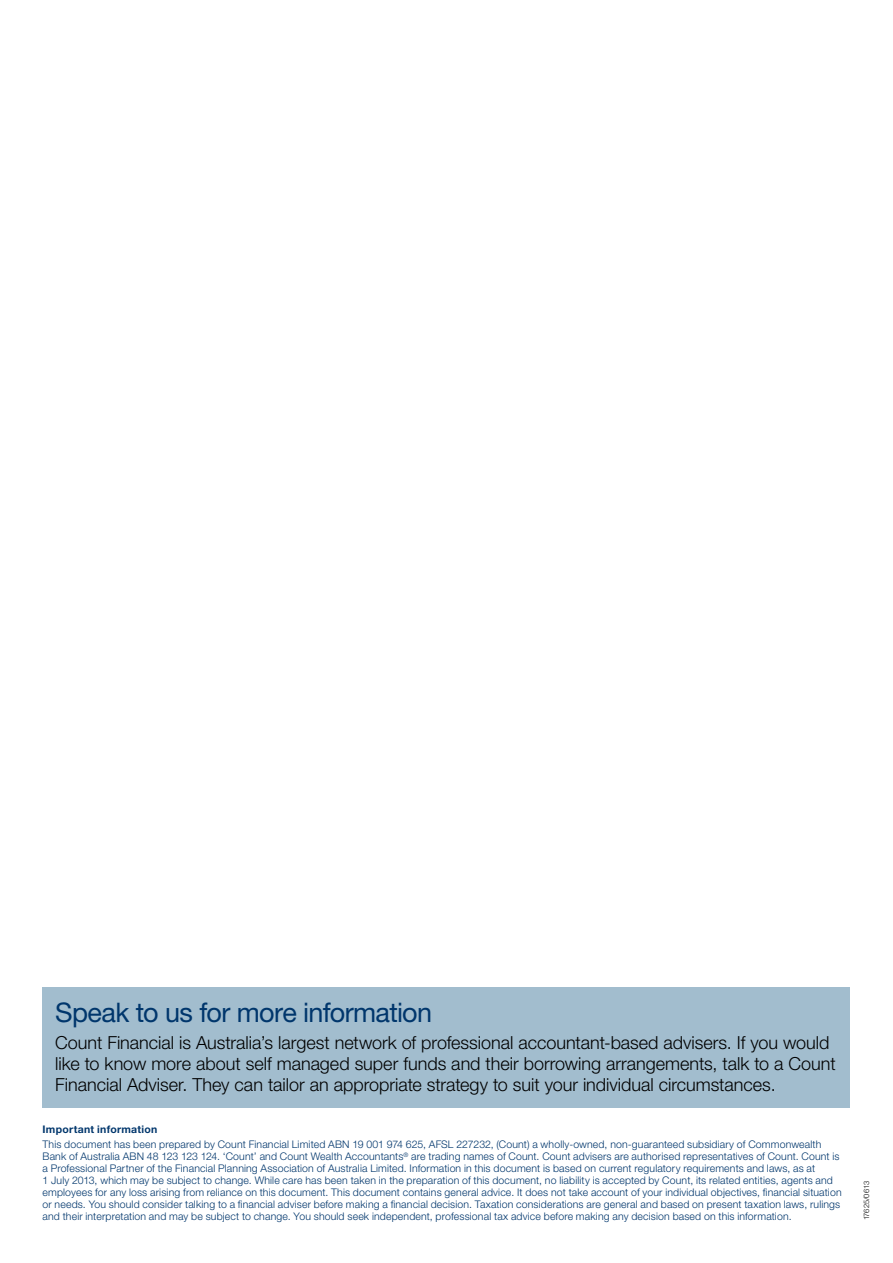
<style>
.page{position:relative;width:893px;height:1263px;background:#fff}
.page>*{position:absolute;margin:0;border:0;box-sizing:border-box;transform-origin:0 0}
.t1{font:27px "Helvetica Neue LT";letter-spacing:-.025em;color:#00366c}
.t2{font:300 18px/21px "Helvetica Neue LT";color:#000}
.t3{font:300 10.5px/12px "Helvetica Neue LT";letter-spacing:.015em;color:#00366c}
.t4{font:700 10.5px "Helvetica Neue LT";letter-spacing:.025em;color:#00366c}
.t5{font:300 7.5px "Helvetica Neue LT";letter-spacing:-.01em;color:#000}
</style>
<div class="page">
<div style="left:43px;top:988px;width:807px;height:120px;background:#a2bdce"></div>
<h1 class="t1" style="left:55px;top:996px;width:378px">Speak to us for more information</h1>
<p class="t2" style="left:55px;top:1032px;width:782px">Count Financial is Australia’s largest network of professional accountant-based advisers. If you would like to know more about self managed super funds and their borrowing arrangements, talk to a Count<br>Financial Adviser. They can tailor an appropriate strategy to suit your individual circumstances.</p>
<p class="t4" style="left:43px;top:1123px;width:116px">Important information</p>
<p class="t3" style="left:43px;top:1138px;width:801px">This document has been prepared by Count Financial Limited ABN 19 001 974 625, AFSL 227232, (Count) a wholly-owned, non-guaranteed subsidiary of Commonwealth Bank of Australia ABN 48 123 123 124. ‘Count’ and Count Wealth Accountants<sup>®</sup> are trading names of Count. Count advisers are authorised representatives of Count. Count is a Professional Partner of the Financial Planning Association of Australia Limited. Information in this document is based on current regulatory requirements and laws, as at<br>1 July 2013, which may be subject to change. While care has been taken in the preparation of this document, no liability is accepted by Count, its related entities, agents and employees for any loss arising from reliance on this document. This document contains general advice. It does not take account of your individual objectives, financial situation or needs. You should consider talking to a financial adviser before making a financial decision. Taxation considerations are general and based on present taxation laws, rulings and their interpretation and may be subject to change. You should seek independent, professional tax advice before making any decision based on this information.</p>
<p class="t5" style="left:862px;top:1220px;width:41px;rotate:-90deg">17625/0613</p>
</div>
